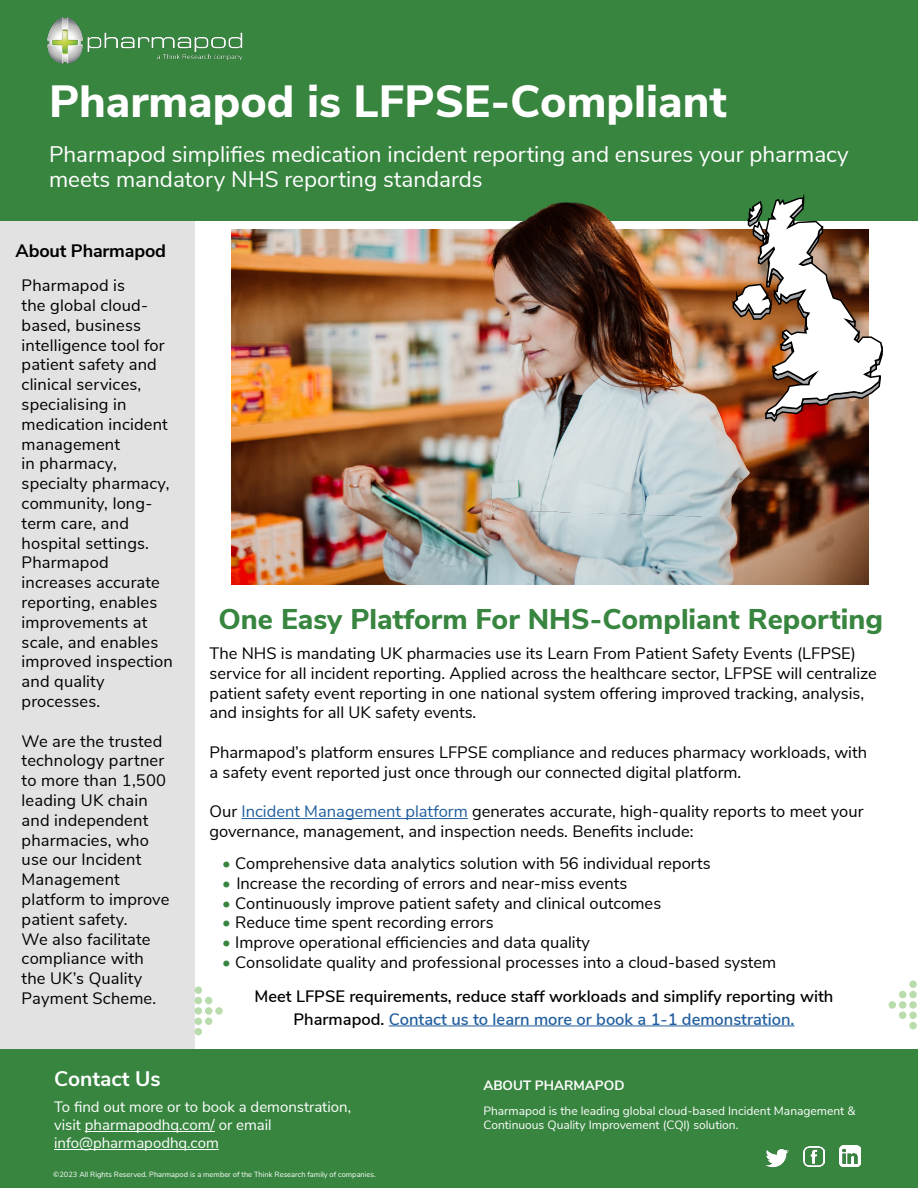
<style>
.page{position:relative;width:918px;height:1188px;background:#fff}
.page>*{position:absolute;margin:0;border:0;box-sizing:border-box;transform-origin:0 0}
.t1{font:800 45px "Nunito Sans";color:#fff}
.t2{font:800 28.5px "Nunito Sans";color:#388540}
.t3{font:22.5px/25.5px "Nunito Sans";color:#fff}
.t4{font:700 21px "Nunito Sans";color:#fff}
.t5{font:700 18px "Nunito Sans";letter-spacing:-.01em;color:#000}
.t6{font:16.5px/19.8px "Nunito Sans";color:#000}
.t7{font:600 16.5px/34.3px "Nunito Sans";color:#000}
.t8{font:600 16.5px "Nunito Sans";color:#215e9e}
.t9{font:15px/18px "Nunito Sans";color:#fff}
.t10{font:700 13.5px "Nunito Sans";color:#fff}
.t11{font:12px/14.4px "Nunito Sans";color:#fff}
.t12{font:7.5px "Nunito Sans";color:#fff}
.s1{color:#215e9e}
.s2{color:#388540}
.s3{font-weight:400;color:#388540}
.s4{font-weight:400}
.s5{color:#000}
</style>
<div class="page">
<div style="left:0;top:218px;width:194px;height:867px;background:#e2e2e3"></div>
<div style="left:0;top:0;width:918px;height:220px;background:#388540"></div>
<div style="left:0;top:1050px;width:918px;height:138px;background:#388540"></div>
<hr style="left:85px;top:1131px;width:130px;height:1px;background:#fff">
<hr style="left:54px;top:1149px;width:165px;height:1px;background:#fff">
<img style="left:766px;top:1149px;width:22px;height:19px">
<img style="left:804px;top:1147px;width:20px;height:20px">
<img style="left:839px;top:1145px;width:22px;height:22px">
<img style="left:232px;top:561px;width:636px;height:23px">
<hr style="left:241px;top:818px;width:227px;height:1px;background:#215e9e">
<hr style="left:389px;top:1026px;width:406px;height:1px;background:#215e9e">
<div style="left:909px;top:1012px;width:8px;height:7px;background:#b9dcac;border-radius:50%"></div>
<div style="left:909px;top:1022px;width:8px;height:7px;background:#b9dcac;border-radius:50%"></div>
<div style="left:909px;top:1001px;width:8px;height:8px;background:#b9dcac;border-radius:50%"></div>
<div style="left:889px;top:1001px;width:7px;height:8px;background:#b9dcac;border-radius:50%"></div>
<div style="left:899px;top:1001px;width:7px;height:8px;background:#b9dcac;border-radius:50%"></div>
<div style="left:899px;top:991px;width:7px;height:7px;background:#b9dcac;border-radius:50%"></div>
<div style="left:909px;top:991px;width:8px;height:7px;background:#b9dcac;border-radius:50%"></div>
<div style="left:899px;top:1012px;width:7px;height:7px;background:#b9dcac;border-radius:50%"></div>
<div style="left:909px;top:980px;width:8px;height:8px;background:#b9dcac;border-radius:50%"></div>
<div style="left:195px;top:1018px;width:7px;height:7px;background:#b9dcac;border-radius:50%"></div>
<div style="left:195px;top:1028px;width:7px;height:7px;background:#b9dcac;border-radius:50%"></div>
<div style="left:195px;top:1007px;width:7px;height:8px;background:#b9dcac;border-radius:50%"></div>
<div style="left:215px;top:1007px;width:8px;height:8px;background:#b9dcac;border-radius:50%"></div>
<div style="left:205px;top:1007px;width:7px;height:8px;background:#b9dcac;border-radius:50%"></div>
<div style="left:205px;top:997px;width:7px;height:7px;background:#b9dcac;border-radius:50%"></div>
<div style="left:195px;top:997px;width:7px;height:7px;background:#b9dcac;border-radius:50%"></div>
<div style="left:205px;top:1018px;width:7px;height:7px;background:#b9dcac;border-radius:50%"></div>
<div style="left:195px;top:986px;width:7px;height:8px;background:#b9dcac;border-radius:50%"></div>
<img style="left:231px;top:202px;width:638px;height:359px">
<img style="left:731px;top:193px;width:153px;height:230px">
<img style="left:48px;top:17px;width:195px;height:47px">
<h1 class="t1" style="left:49px;top:69px;width:679px">Pharmapod is LFPSE-Compliant</h1>
<h3 class="t3" style="left:49px;top:140px;width:801px">Pharmapod simplifies medication incident reporting and ensures your pharmacy meets mandatory NHS reporting standards</h3>
<p class="t5" style="left:16px;top:238px;width:152px">About Pharmapod</p>
<p class="t6" style="left:22px;top:275px;width:153px">Pharmapod is<br>the global cloud&shy;based, business intelligence tool for patient safety and clinical services, specialising in medication incident management<br>in pharmacy, specialty pharmacy, community, long&shy;term care, and hospital settings.<br>Pharmapod increases accurate reporting, enables improvements at scale, and enables improved inspection and quality processes.</p>
<p class="t6" style="left:22px;top:730px;width:149px">We are the trusted technology partner to more than 1,500 leading UK chain and independent pharmacies, who use our Incident<br>Management platform to improve patient safety.<br>We also facilitate compliance with the UK’s Quality<br>Payment Scheme.</p>
<h2 class="t2" style="left:218px;top:598px;width:666px">One Easy Platform For NHS-Compliant Reporting</h2>
<p class="t6" style="left:210px;top:642px;width:669px">The NHS is mandating UK pharmacies use its Learn From Patient Safety Events (LFPSE) service for all incident reporting. Applied across the healthcare sector, LFPSE will centralize patient safety event reporting in one national system offering improved tracking, analysis, and insights for all UK safety events.</p>
<p class="t6" style="left:210px;top:741px;width:659px">Pharmapod’s platform ensures LFPSE compliance and reduces pharmacy workloads, with a safety event reported just once through our connected digital platform.</p>
<p class="t6" style="left:210px;top:801px;width:656px">Our <span class="s1">Incident Management platform</span> generates accurate, high-quality reports to meet your governance, management, and inspection needs. Benefits include:</p>
<p class="t6" style="left:222px;top:852px;width:490px"><span class="s2">•</span> Comprehensive data analytics solution with 56 individual reports</p>
<p class="t6" style="left:222px;top:872px;width:407px"><span class="s2">•</span> Increase the recording of errors and near-miss events</p>
<p class="t6" style="left:222px;top:892px;width:440px"><span class="s2">•</span> Continuously improve patient safety and clinical outcomes</p>
<p class="t6" style="left:222px;top:912px;width:273px"><span class="s2">•</span> Reduce time spent recording errors</p>
<p class="t6" style="left:222px;top:931px;width:369px"><span class="s2">•</span> Improve operational efficiencies and data quality</p>
<p class="t7" style="left:255px;top:944px;width:580px;text-indent:-32px"><span class="s3">•</span> <span class="s4">Consolidate quality and professional processes into a cloud-based system<br></span>Meet LFPSE requirements, reduce staff workloads and simplify reporting with</p>
<p class="t8" style="left:294px;top:1007px;width:502px"><span class="s5">Pharmapod.</span> Contact us to learn more or book a 1-1 demonstration.</p>
<p class="t4" style="left:54px;top:1063px;width:108px">Contact Us</p>
<p class="t9" style="left:54px;top:1097px;width:299px">To find out more or to book a demonstration, visit pharmapodhq.com/ or email info@pharmapodhq.com</p>
<p class="t12" style="left:53px;top:1169px;width:324px">©2023 All Rights Reserved. Pharmapod is a member of the Think Research family of companies.</p>
<p class="t10" style="left:483px;top:1075px;width:143px">ABOUT PHARMAPOD</p>
<p class="t11" style="left:483px;top:1103px;width:374px">Pharmapod is the leading global cloud-based Incident Management &amp;<br>Continuous Quality Improvement (CQI) solution.</p>
</div>
